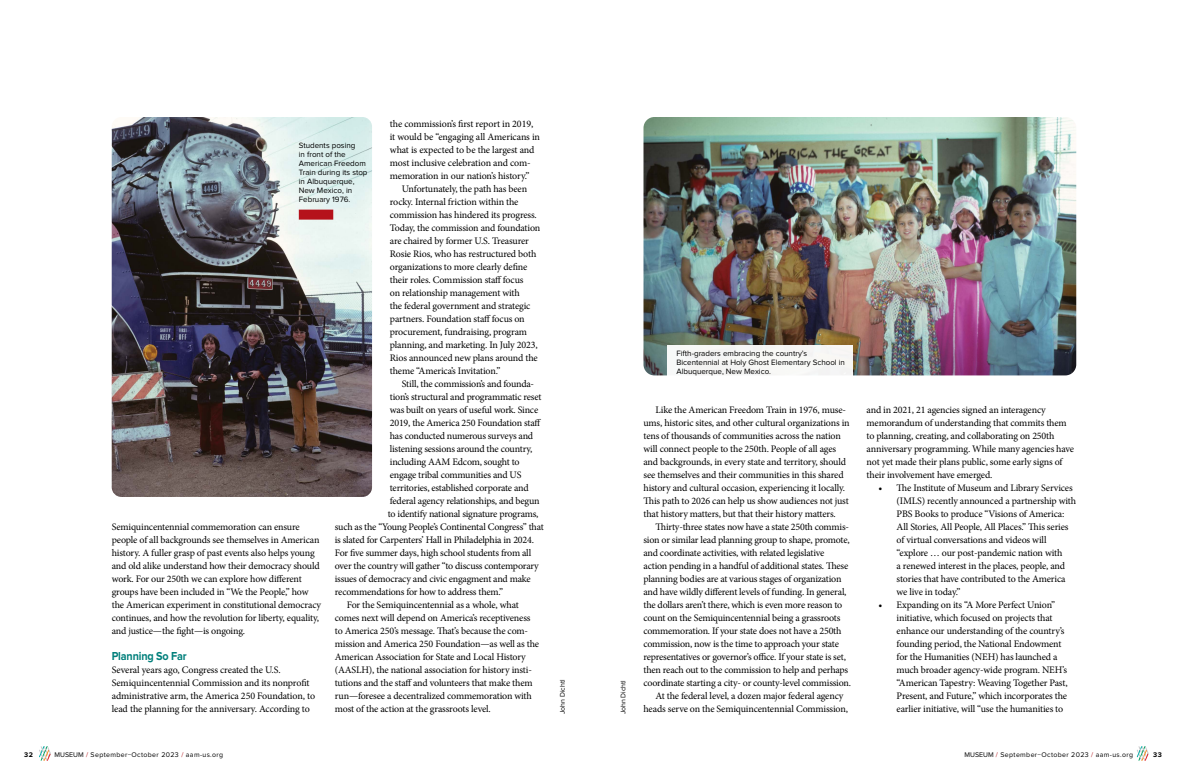
<style>
.page{position:relative;width:1188px;height:783px;background:#fff}
.page>*{position:absolute;margin:0;border:0;box-sizing:border-box;transform-origin:0 0}
.Subheads{font:700 12px "Proxima Nova";letter-spacing:-.015em;color:#007f7b;scale:.9 1}
.Body_Copy_Indent{font:10px/13px "Minion Pro";letter-spacing:-.02em;color:#000}
.Body_Copy_Flush{font:10px/13px "Minion Pro";letter-spacing:-.01em;color:#000}
.t1{font:8px/9px "Proxima Nova";color:#000}
.t2{font:7px "Proxima Nova";letter-spacing:.05em;color:#000}
.t3{font:7px "Proxima Nova";color:#000}
.t4{font:700 7px "Proxima Nova";color:#000}
.s1{color:#b5191e}
</style>
<div class="page">
<svg style="left:1137px;top:746px;width:12px;height:15px"></svg>
<svg style="left:39px;top:746px;width:12px;height:15px"></svg>
<img style="left:112px;top:117px;width:260px;height:380px">
<img style="left:644px;top:117px;width:432px;height:258px">
<div style="left:299px;top:210px;width:34px;height:10px;background:#b5121b"></div>
<div style="left:667px;top:345px;width:186px;height:34px;background:#f7f7f6"></div>
<p class="Body_Copy_Flush" style="left:390px;top:117px;width:152px">the commission’s first report in 2019, it would be “engaging all Americans in what is expected to be the largest and most inclusive celebration and com&shy;memoration in our nation’s history.”</p>
<p class="Body_Copy_Indent" style="left:390px;top:182px;width:152px;text-indent:12px">Unfortunately, the path has been rocky. Internal friction within the commission has hindered its progress.<br>Today, the commission and foundation are chaired by former U.S. Treasurer Rosie Rios, who has restructured both organizations to more clearly define their roles. Commission staff focus<br>on relationship management with<br>the federal government and strategic partners. Foundation staff focus on procurement, fundraising, program planning, and marketing. In July 2023, Rios announced new plans around the theme “America’s Invitation.”</p>
<p class="Body_Copy_Indent" style="left:402px;top:377px;width:134px">Still, the commission’s and founda-</p>
<p class="Body_Copy_Indent" style="left:390px;top:390px;width:153px">tion’s structural and programmatic reset</p>
<p class="Body_Copy_Indent" style="left:390px;top:403px;width:150px">was built on years of useful work. Since</p>
<p class="Body_Copy_Indent" style="left:390px;top:416px;width:153px">2019, the America 250 Foundation staff</p>
<p class="Body_Copy_Indent" style="left:390px;top:429px;width:145px">has conducted numerous surveys and</p>
<p class="Body_Copy_Indent" style="left:390px;top:442px;width:144px">listening sessions around the country,</p>
<p class="Body_Copy_Indent" style="left:390px;top:455px;width:131px">including AAM Edcom, sought to</p>
<p class="Body_Copy_Indent" style="left:390px;top:468px;width:133px">engage tribal communities and US</p>
<p class="Body_Copy_Indent" style="left:390px;top:481px;width:140px">territories, established corporate and</p>
<p class="Body_Copy_Indent" style="left:390px;top:494px;width:151px">federal agency relationships, and begun</p>
<p class="Body_Copy_Indent" style="left:388px;top:507px;width:152px">to identify national signature programs,</p>
<p class="Body_Copy_Indent" style="left:335px;top:520px;width:210px">such as the “Young People’s Continental Congress” that</p>
<p class="Body_Copy_Indent" style="left:335px;top:533px;width:201px">is slated for Carpenters’ Hall in Philadelphia in 2024.</p>
<p class="Body_Copy_Indent" style="left:335px;top:546px;width:198px">For five summer days, high school students from all</p>
<p class="Body_Copy_Indent" style="left:335px;top:559px;width:205px">over the country will gather “to discuss contemporary</p>
<p class="Body_Copy_Indent" style="left:335px;top:572px;width:197px">issues of democracy and civic engagment and make</p>
<p class="Body_Copy_Indent" style="left:335px;top:585px;width:170px">recommendations for how to address them.”</p>
<p class="Body_Copy_Indent" style="left:335px;top:598px;width:206px;text-indent:12px">For the Semiquincentennial as a whole, what comes next will depend on America’s receptiveness to America 250’s message. That’s because the com&shy;mission and America 250 Foundation—as well as the American Association for State and Local History (AASLH), the national association for history insti&shy;tutions and the staff and volunteers that make them run—foresee a decentralized commemoration with most of the action at the grassroots level.</p>
<p class="t1" style="left:299px;top:141px;width:70px">Students posing<br>in front of the<br>American Freedom<br>Train during its stop in Albuquerque,<br>New Mexico, in<br>February 1976.</p>
<p class="Body_Copy_Indent" style="left:112px;top:520px;width:211px">Semiquincentennial commemoration can ensure people of all backgrounds see themselves in American history. A fuller grasp of past events also helps young and old alike understand how their democracy should work. For our 250th we can explore how different groups have been included in “We the People,” how the American experiment in constitutional democracy continues, and how the revolution for liberty, equality, and justice—the fight—is ongoing.</p>
<p class="Subheads" style="left:112px;top:651px;width:85px">Planning So Far</p>
<p class="Body_Copy_Flush" style="left:112px;top:663px;width:205px">Several years ago, Congress created the U.S.<br>Semiquincentennial Commission and its nonprofit administrative arm, the America 250 Foundation, to lead the planning for the anniversary. According to</p>
<p class="t3" style="left:559px;top:714px;width:36px;rotate:-90deg">John Dichtl</p>
<p class="t3" style="left:620px;top:714px;width:36px;rotate:-90deg">John Dichtl</p>
<p class="t1" style="left:676px;top:349px;width:170px">Fifth-graders embracing the country’s<br>Bicentennial at Holy Ghost Elementary School in<br>Albuquerque, New Mexico.</p>
<p class="Body_Copy_Indent" style="left:644px;top:403px;width:208px;text-indent:12px">Like the American Freedom Train in 1976, muse&shy;ums, historic sites, and other cultural organizations in tens of thousands of communities across the nation will connect people to the 250th. People of all ages and backgrounds, in every state and territory, should see themselves and their communities in this shared history and cultural occasion, experiencing it locally.<br>This path to 2026 can help us show audiences not just that history matters, but that their history matters.</p>
<p class="Body_Copy_Indent" style="left:644px;top:520px;width:209px;text-indent:12px">Thirty-three states now have a state 250th commis&shy;sion or similar lead planning group to shape, promote, and coordinate activities, with related legislative<br>action pending in a handful of additional states. These planning bodies are at various stages of organization and have wildly different levels of funding. In general, the dollars aren’t there, which is even more reason to count on the Semiquincentennial being a grassroots commemoration. If your state does not have a 250th commission, now is the time to approach your state representatives or governor’s office. If your state is set, then reach out to the commission to help and perhaps coordinate starting a city- or county-level commission.</p>
<p class="Body_Copy_Indent" style="left:644px;top:689px;width:206px;text-indent:12px">At the federal level, a dozen major federal agency heads serve on the Semiquincentennial Commission,</p>
<p class="Body_Copy_Indent" style="left:867px;top:403px;width:209px">and in 2021, 21 agencies signed an interagency memorandum of understanding that commits them to planning, creating, and collaborating on 250th anniversary programming. While many agencies have not yet made their plans public, some early signs of their involvement have emerged.</p>
<p class="Body_Copy_Indent" style="left:897px;top:481px;width:181px;text-indent:-18px">• The Institute of Museum and Library Services (IMLS) recently announced a partnership with PBS Books to produce “Visions of America:<br>All Stories, All People, All Places.” This series of virtual conversations and videos will “explore … our post-pandemic nation with<br>a renewed interest in the places, people, and stories that have contributed to the America we live in today.”</p>
<p class="Body_Copy_Indent" style="left:897px;top:598px;width:172px;text-indent:-18px">• Expanding on its “A More Perfect Union” initiative, which focused on projects that enhance our understanding of the country’s founding period, the National Endowment for the Humanities (NEH) has launched a much broader agency-wide program. NEH’s “American Tapestry: Weaving Together Past, Present, and Future,” which incorporates the earlier initiative, will “use the humanities to</p>
<p class="t4" style="left:24px;top:751px;width:11px">32</p>
<p class="t2" style="left:55px;top:751px;width:170px">MUSEUM <span class="s1">/</span> September−October 2023 <span class="s1">/</span> aam-us.org</p>
<p class="t2" style="left:965px;top:751px;width:170px">MUSEUM <span class="s1">/</span> September−October 2023 <span class="s1">/</span> aam-us.org</p>
<p class="t4" style="left:1153px;top:751px;width:10px">33</p>
</div>
